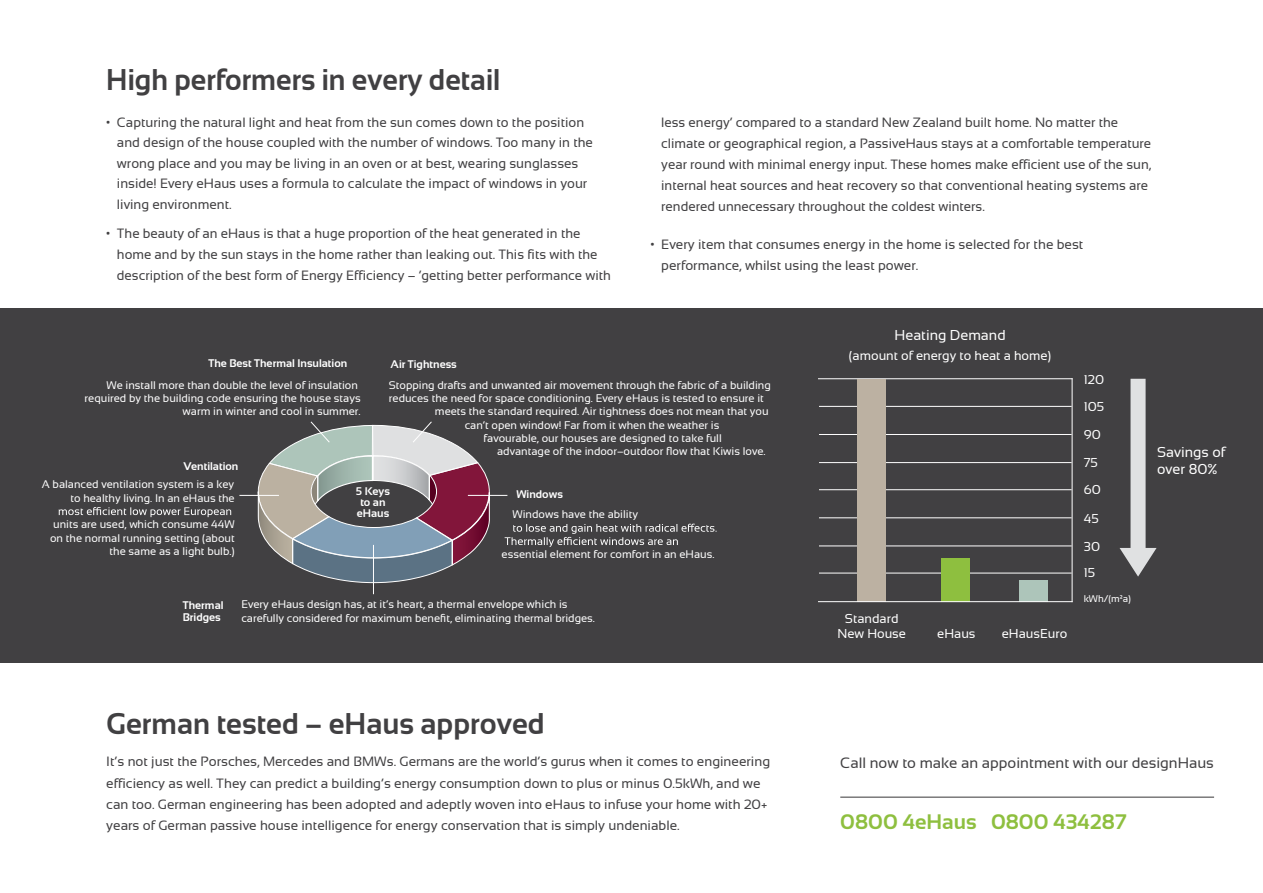
<style>
.page{position:relative;width:1263px;height:893px;background:#fff}
.page>*{position:absolute;margin:0;border:0;box-sizing:border-box;transform-origin:0 0}
.t1{font:700 30px "Sansation";color:#414042;scale:.95 1}
.t2{font:700 30px "Sansation";color:#414042}
.t3{font:700 21px "Sansation";color:#8ebf3f}
.t4{font:15px "Sansation";color:#414042}
.t5{font:14.4px/17.2px "Sansation";color:#fff}
.t6{font:13.5px/21px "Sansation";color:#414042}
.t7{font:12.9px/15.5px "Sansation";color:#fff;text-align:center}
.t8{font:11.1px/13.4px "Sansation";color:#fff;text-align:right}
.t9{font:700 11.1px/11.1px "Sansation";color:#fff}
.t10{font:9.75px "Sansation";color:#fff}
</style>
<div class="page">
<div style="left:0;top:308px;width:1263px;height:355px;background:#414042"></div>
<svg style="left:257px;top:421px;width:234px;height:163px"></svg>
<hr style="left:239px;top:495px;width:40px;height:1px;background:#fff">
<hr style="left:468px;top:495px;width:39px;height:1px;background:#fff">
<hr style="left:373px;top:545px;width:1px;height:49px;background:#fff">
<svg style="left:505px;top:524px;width:211px;height:23px"></svg>
<svg style="left:59px;top:507px;width:172px;height:10px"></svg>
<hr style="left:819px;top:573px;width:252px;height:1px;background:#fff">
<hr style="left:819px;top:546px;width:252px;height:1px;background:#fff">
<hr style="left:819px;top:518px;width:252px;height:1px;background:#fff">
<hr style="left:819px;top:489px;width:252px;height:1px;background:#fff">
<hr style="left:819px;top:462px;width:252px;height:1px;background:#fff">
<hr style="left:819px;top:434px;width:252px;height:1px;background:#fff">
<hr style="left:819px;top:406px;width:252px;height:1px;background:#fff">
<hr style="left:818px;top:378px;width:254px;height:1px;background:#fff">
<hr style="left:1071px;top:379px;width:1px;height:223px;background:#fff">
<svg style="left:1119px;top:379px;width:37px;height:198px"></svg>
<div style="left:857px;top:379px;width:29px;height:223px;background:#bcb1a2"></div>
<div style="left:942px;top:558px;width:28px;height:44px;background:#8ebf3f"></div>
<div style="left:1019px;top:580px;width:29px;height:22px;background:#adc5ba"></div>
<hr style="left:818px;top:601px;width:254px;height:1px;background:#fff">
<hr style="left:840px;top:797px;width:374px;height:1px;background:#414042">
<h1 class="t1" style="left:106px;top:63px;width:416px">High performers in every detail</h1>
<p class="t6" style="left:117px;top:112px;width:478px;line-height:20.4px;text-indent:-11px">• Capturing the natural light and heat from the sun comes down to the position and design of the house coupled with the number of windows. Too many in the wrong place and you may be living in an oven or at best, wearing sunglasses inside! Every eHaus uses a formula to calculate the impact of windows in your living environment.</p>
<p class="t6" style="left:117px;top:223px;width:495px;text-indent:-11px">• The beauty of an eHaus is that a huge proportion of the heat generated in the home and by the sun stays in the home rather than leaking out. This fits with the description of the best form of Energy Efficiency – ‘getting better performance with</p>
<p class="t9" style="left:208px;top:358px;width:140px">The Best Thermal Insulation</p>
<p class="t9" style="left:391px;top:358px;width:68px">Air Tightness</p>
<p class="t6" style="left:661px;top:112px;width:491px">less energy’ compared to a standard New Zealand built home. No matter the climate or geographical region, a PassiveHaus stays at a comfortable temperature year round with minimal energy input. These homes make efficient use of the sun, internal heat sources and heat recovery so that conventional heating systems are rendered unnecessary throughout the coldest winters.</p>
<p class="t6" style="left:661px;top:234px;width:424px;text-indent:-11px">• Every item that consumes energy in the home is selected for the best performance, whilst using the least power.</p>
<p class="t5" style="left:894px;top:326px;width:113px">Heating Demand</p>
<p class="t7" style="left:849px;top:347px;width:204px">(amount of energy to heat a home)</p>
<p class="t8" style="left:85px;top:378px;width:278px">We install more than double the level of insulation required by the building code ensuring the house stays warm in winter and cool in summer.</p>
<p class="t9" style="left:184px;top:460px;width:56px">Ventilation</p>
<p class="t8" style="left:389px;top:378px;width:383px">Stopping drafts and unwanted air movement through the fabric of a building</p>
<p class="t8" style="left:389px;top:391px;width:376px">reduces the need for space conditioning. Every eHaus is tested to ensure it</p>
<p class="t8" style="left:435px;top:405px;width:335px">meets the standard required. Air tightness does not mean that you</p>
<p class="t8" style="left:497px;top:431px;width:270px;text-align:left;text-indent:-14px">favourable, our houses are designed to take full advantage of the indoor–outdoor flow that Kiwis love.</p>
<p class="t8" style="left:465px;top:418px;width:256px">can’t open window! Far from it when the weather is</p>
<p class="t8" style="left:42px;top:478px;width:194px">A balanced ventilation system is a key to healthy living. In an eHaus the</p>
<p class="t8" style="left:50px;top:518px;width:186px">units are used, which consume 44W on the normal running setting (about the same as a light bulb.)</p>
<p class="t9" style="left:356px;top:486px;width:35px;text-align:center">5 Keys to an eHaus</p>
<p class="t9" style="left:516px;top:489px;width:48px">Windows</p>
<p class="t8" style="left:512px;top:508px;width:127px">Windows have the ability</p>
<p class="t8" style="left:502px;top:548px;width:214px">essential element for comfort in an eHaus.</p>
<p class="t9" style="left:183px;top:599px;width:42px;line-height:12.1px">Thermal<br>Bridges</p>
<p class="t8" style="left:241px;top:598px;width:355px;text-align:left">Every eHaus design has, at it’s heart, a thermal envelope which is carefully considered for maximum benefit, eliminating thermal bridges.</p>
<h1 class="t2" style="left:106px;top:707px;width:440px">German tested – eHaus approved</h1>
<p class="t7" style="left:837px;top:610px;width:70px">Standard<br>New House</p>
<p class="t7" style="left:937px;top:626px;width:40px">eHaus</p>
<p class="t7" style="left:1002px;top:626px;width:67px">eHausEuro</p>
<p class="t7" style="left:1084px;top:372px;width:22px">120</p>
<p class="t7" style="left:1084px;top:399px;width:22px">105</p>
<p class="t7" style="left:1084px;top:427px;width:19px">90</p>
<p class="t7" style="left:1084px;top:455px;width:16px">75</p>
<p class="t7" style="left:1084px;top:482px;width:19px">60</p>
<p class="t7" style="left:1084px;top:511px;width:17px">45</p>
<p class="t7" style="left:1084px;top:539px;width:18px">30</p>
<p class="t7" style="left:1084px;top:565px;width:13px">15</p>
<p class="t10" style="left:1084px;top:593px;width:49px">kWh/(m²a)</p>
<p class="t5" style="left:1157px;top:443px;width:70px">Savings of over 80%</p>
<p class="t6" style="left:106px;top:751px;width:665px">It’s not just the Porsches, Mercedes and BMWs. Germans are the world’s gurus when it comes to engineering efficiency as well. They can predict a building’s energy consumption down to plus or minus 0.5kWh, and we can too. German engineering has been adopted and adeptly woven into eHaus to infuse your home with 20+ years of German passive house intelligence for energy conservation that is simply undeniable.</p>
<p class="t4" style="left:840px;top:754px;width:375px">Call now to make an appointment with our designHaus</p>
<h2 class="t3" style="left:840px;top:810px;width:288px">0800 4eHaus 0800 434287</h2>
</div>
